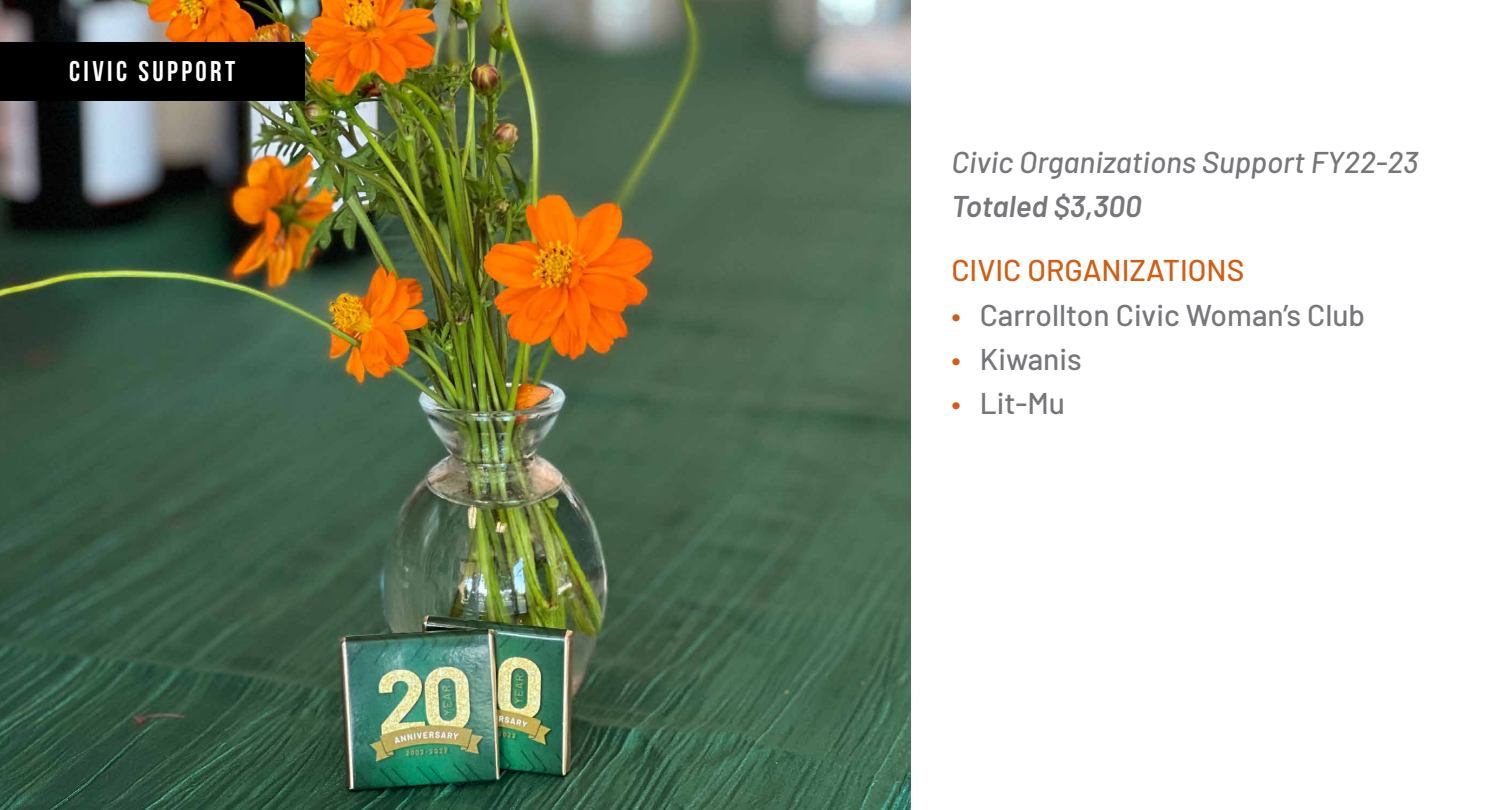
<style>
.page{position:relative;width:1485px;height:810px;background:#fff}
.page>*{position:absolute;margin:0;border:0;box-sizing:border-box;transform-origin:0 0}
.t1{font:500 30px "Barlow";color:#76777a}
.t2{font:italic 500 30px "Barlow";color:#76777a}
.t3{font:500 30px "Barlow";color:#d15e14}
.t4{font:italic 600 30px "Barlow";color:#76777a}
.t5{font:28.5px "Bebas Neue";letter-spacing:.12em;color:#fff}
.s1{color:#d15e14}
</style>
<div class="page">
<img style="left:0;top:0;width:910px;height:810px">
<div style="left:0;top:42px;width:304px;height:58px;background:#000"></div>
<p class="t5" style="left:69px;top:56px;width:168px">CIVIC SUPPORT</p>
<p class="t2" style="left:951px;top:140px;width:469px">Civic Organizations Support FY22-23</p>
<p class="t4" style="left:951px;top:185px;width:192px">Totaled $3,300</p>
<p class="t3" style="left:951px;top:249px;width:294px">CIVIC ORGANIZATIONS</p>
<p class="t1" style="left:951px;top:293px;width:415px"><span class="s1">•</span> Carrollton Civic Woman’s Club</p>
<p class="t1" style="left:951px;top:337px;width:132px"><span class="s1">•</span> Kiwanis</p>
<p class="t1" style="left:951px;top:381px;width:115px"><span class="s1">•</span> Lit-Mu</p>
</div>
